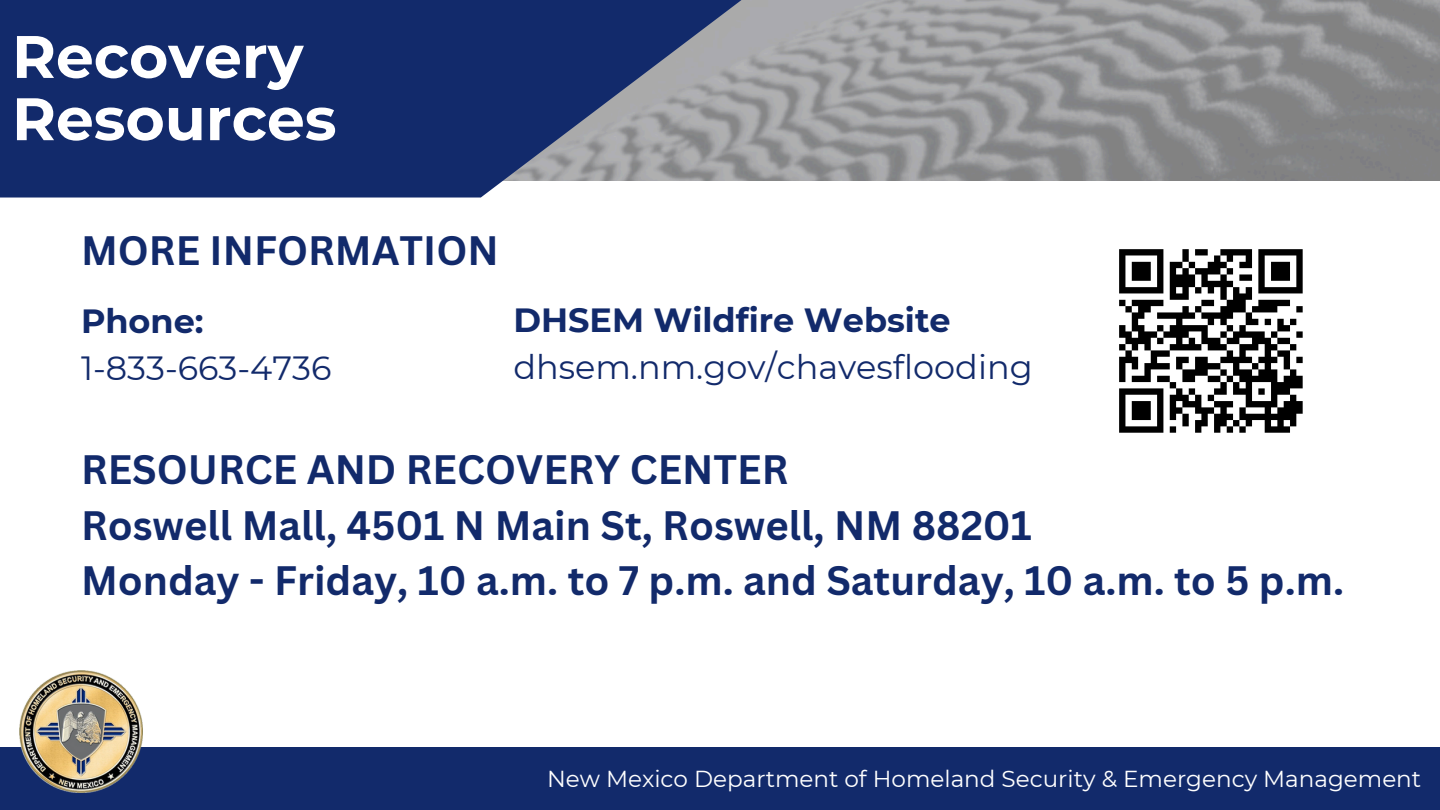
<style>
.page{position:relative;width:1440px;height:810px;background:#fff}
.page>*{position:absolute;margin:0;border:0;box-sizing:border-box;transform-origin:0 0}
.t1{font:700 59.9px/62.2px "Montserrat";color:#fff}
.t2{font:700 40px/55.5px "Canva Sans";color:#122a6b}
.t3{font:33.5px/46.5px "Montserrat";color:#122a6b}
.t4{font:23.1px "Montserrat";color:#fff}
.s1{font-weight:700}
</style>
<div class="page">
<svg style="left:0;top:0;width:769px;height:198px;background:#334679"></svg>
<div style="left:0;top:748px;width:1440px;height:62px;background:#122a6b"></div>
<img style="left:20px;top:670px;width:122px;height:122px">
<svg style="left:1119px;top:249px;width:184px;height:184px"></svg>
<h4 class="t1" style="left:12px;top:25px;width:326px">Recovery<br>Resources</h4>
<p class="t2" style="left:81px;top:222px;width:419px">MORE INFORMATION</p>
<p class="t3" style="left:81px;top:298px;width:252px"><span class="s1">Phone:<br></span>1-833-663-4736</p>
<h3 class="t3" style="left:513px;top:297px;width:521px;line-height:46.9px"><span class="s1">DHSEM Wildfire Website </span>dhsem.nm.gov/chavesflooding</h3>
<h4 class="t2" style="left:81px;top:441px;width:1265px">RESOURCE AND RECOVERY CENTER<br>Roswell Mall, 4501 N Main St, Roswell, NM 88201<br>Monday - Friday, 10 a.m. to 7 p.m. and Saturday, 10 a.m. to 5 p.m.</h4>
<h2 class="t4" style="left:547px;top:764px;width:876px">New Mexico Department of Homeland Security &amp; Emergency Management</h2>
</div>
